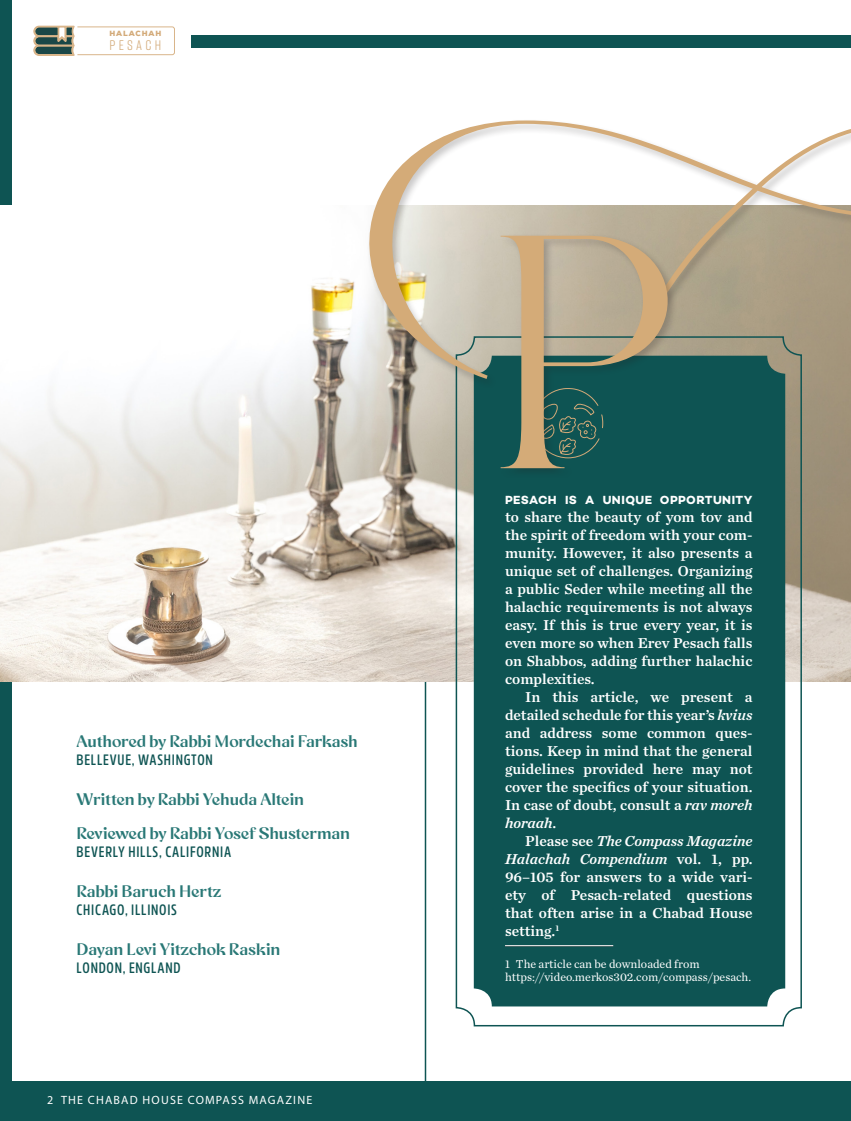
<style>
.page{position:relative;width:851px;height:1121px;background:#fff}
.page>*{position:absolute;margin:0;border:0;box-sizing:border-box;transform-origin:0 0}
.t1{font:332.55px "Lavish";color:#d4ab78}
.names{font:500 16.5px "Vogun";letter-spacing:-.005em;color:#297876}
.opening_par{font:15px/18px "Chronicle Text G1 Semi";color:#fff;text-align:justify}
.places{font:600 15px "Amsi Pro Condensed";letter-spacing:.05em;color:#0e5453}
.t2{font:13.8px "Rift Soft";letter-spacing:.235em;color:#d3aa79}
.footnote_english{font:12px/13.5px "Chronicle Text G1";color:#fff}
.master_bottom_left{font:12px "Myriad Pro";letter-spacing:.1em;color:#fff}
.opening_par-2{font:700 12px "Campton";letter-spacing:.04em;color:#fff}
.t3{font:900 7.5px "Nexa";letter-spacing:.12em;color:#d3aa79}
.s1{font-style:italic}
</style>
<div class="page">
<div style="left:0;top:0;width:850px;height:1120px;background:#0e5453"></div>
<div style="left:12px;top:0;width:838px;height:1080px;background:#fff"></div>
<div style="left:192px;top:35px;width:658px;height:13px;background:#0e5453"></div>
<svg style="left:33px;top:25px;width:142px;height:31px"></svg>
<hr style="left:424px;top:243px;width:2px;height:849px;background:#0e5453">
<img style="left:0;top:206px;width:850px;height:475px">
<div style="left:474px;top:356px;width:311px;height:650px;background:#0e5453;border-radius:18px"></div>
<div style="left:367px;top:118px;width:483px;height:271px;background:#231f20;opacity:.24"></div>
<svg style="left:312px;top:120px;width:538px;height:259px"></svg>
<div style="left:499px;top:233px;width:179px;height:246px;background:#231f20;opacity:.24"></div>
<hr style="left:505px;top:945px;width:108px;height:1px;background:#fff">
<p class="t3" style="left:109px;top:28px;width:53px">HALACHAH</p>
<p class="t2" style="left:109px;top:36px;width:53px">PESACH</p>
<p class="names" style="left:76px;top:731px;width:283px">Authored by Rabbi Mordechai Farkash</p>
<p class="places" style="left:77px;top:749px;width:138px">BELLEVUE, WASHINGTON</p>
<p class="names" style="left:76px;top:789px;width:229px">Written by Rabbi Yehuda Altein</p>
<p class="names" style="left:76px;top:822px;width:275px">Reviewed by Rabbi Yosef Shusterman</p>
<p class="places" style="left:77px;top:841px;width:156px">BEVERLY HILLS, CALIFORNIA</p>
<p class="names" style="left:76px;top:880px;width:146px">Rabbi Baruch Hertz</p>
<p class="places" style="left:77px;top:899px;width:102px">CHICAGO, ILLINOIS</p>
<p class="names" style="left:76px;top:938px;width:205px">Dayan Levi Yitzchok Raskin</p>
<p class="places" style="left:77px;top:957px;width:106px">LONDON, ENGLAND</p>
<p class="master_bottom_left" style="left:47px;top:1092px;width:266px">2 THE CHABAD HOUSE COMPASS MAGAZINE</p>
<p class="t1" style="left:493px;top:159px;width:185px">P</p>
<p class="opening_par-2" style="left:505px;top:492px;width:249px">PESACH IS A UNIQUE OPPORTUNITY</p>
<p class="opening_par" style="left:505px;top:507px;width:249px">to share the beauty of yom tov and the spirit of freedom with your com&shy;munity. However, it also presents a unique set of challenges. Organizing a public Seder while meeting all the halachic requirements is not always easy. If this is true every year, it is even more so when Erev Pesach falls on Shabbos, adding further halachic complexities.</p>
<p class="opening_par" style="left:505px;top:687px;width:249px;text-indent:20px">In this article, we present a detailed schedule for this year’s <span class="s1">kvius </span>and address some common ques&shy;tions. Keep in mind that the general guidelines provided here may not cover the specifics of your situation.<br>In case of doubt, consult a <span class="s1">rav moreh horaah</span>.</p>
<p class="opening_par" style="left:505px;top:831px;width:249px;text-indent:20px">Please see <span class="s1">The Compass Magazine Halachah Compendium</span> vol. 1, pp.<br>96–105 for answers to a wide vari&shy;ety of Pesach-related questions that often arise in a Chabad House setting.<sup>1</sup></p>
<p class="footnote_english" style="left:505px;top:956px;width:248px">1 The article can be downloaded from https://video.merkos302.com/compass/pesach.</p>
</div>
